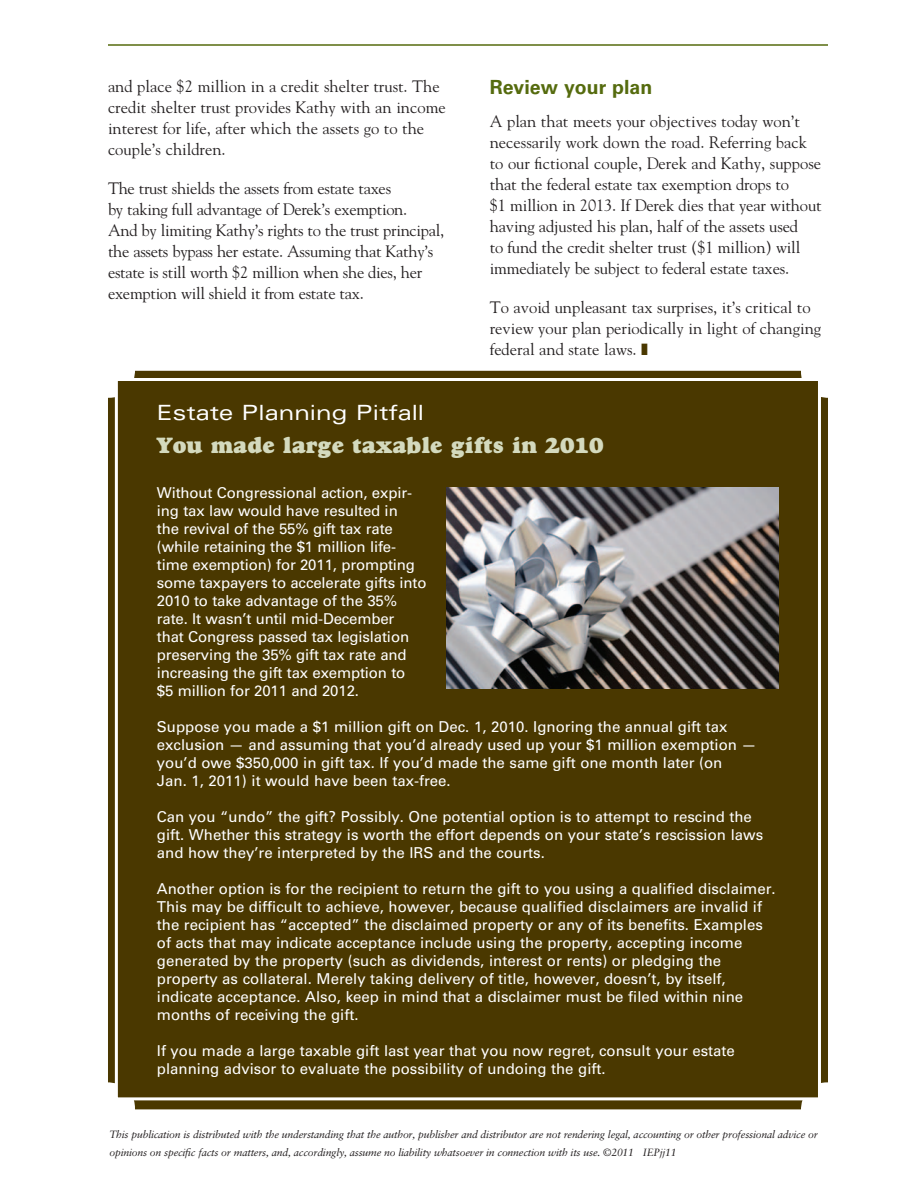
<style>
.page{position:relative;width:918px;height:1188px;background:#fff}
.page>*{position:absolute;margin:0;border:0;box-sizing:border-box;transform-origin:0 0}
.t1{font:22.5px "Goudy Std Heavyface";color:#d4dabe}
.t2{font:expanded 21px "Univers LT Std";color:#fff}
.t3{font:700 19.5px "Univers LT Std";color:#556b0e}
.t4{font:16.5px/21px "Goudy Std";letter-spacing:-.01em;color:#231f20}
.t5{font:15px/18px "Univers LT Std";color:#fff}
.t6{font:italic 10.5px/18px "Sabon LT Std";letter-spacing:-.02em;color:#231f20}
</style>
<div class="page">
<hr style="left:108px;top:44px;width:720px;height:2px;background:#556b0e">
<div style="left:109px;top:372px;width:718px;height:737px;background:#4a3800;border-radius:27px"></div>
<div style="left:115px;top:378px;width:706px;height:722px;border:3px solid #fff"></div>
<img style="left:446px;top:488px;width:333px;height:200px">
<p class="t4" style="left:108px;top:75px;width:339px">and place $2 million in a credit shelter trust. The credit shelter trust provides Kathy with an income interest for life, after which the assets go to the couple’s children.</p>
<p class="t4" style="left:108px;top:177px;width:338px">The trust shields the assets from estate taxes<br>by taking full advantage of Derek’s exemption.<br>And by limiting Kathy’s rights to the trust principal, the assets bypass her estate. Assuming that Kathy’s estate is still worth $2 million when she dies, her exemption will shield it from estate tax.</p>
<h3 class="t3" style="left:490px;top:75px;width:164px">Review your plan</h3>
<p class="t4" style="left:490px;top:110px;width:333px">A plan that meets your objectives today won’t necessarily work down the road. Referring back to our fictional couple, Derek and Kathy, suppose that the federal estate tax exemption drops to<br>$1 million in 2013. If Derek dies that year without having adjusted his plan, half of the assets used<br>to fund the credit shelter trust ($1 million) will immediately be subject to federal estate taxes.</p>
<p class="t4" style="left:490px;top:296px;width:333px">To avoid unpleasant tax surprises, it’s critical to review your plan periodically in light of changing federal and state laws.</p>
<h2 class="t2" style="left:157px;top:400px;width:269px">Estate Planning Pitfall</h2>
<h1 class="t1" style="left:157px;top:432px;width:448px">You made large taxable gifts in 2010</h1>
<p class="t5" style="left:157px;top:484px;width:271px">Without Congressional action, expir&shy;ing tax law would have resulted in<br>the revival of the 55% gift tax rate (while retaining the $1 million life&shy;time exemption) for 2011, prompting some taxpayers to accelerate gifts into 2010 to take advantage of the 35% rate. It wasn’t until mid-December<br>that Congress passed tax legislation preserving the 35% gift tax rate and increasing the gift tax exemption to<br>$5 million for 2011 and 2012.</p>
<p class="t5" style="left:157px;top:718px;width:601px">Suppose you made a $1 million gift on Dec. 1, 2010. Ignoring the annual gift tax exclusion — and assuming that you’d already used up your $1 million exemption — you’d owe $350,000 in gift tax. If you’d made the same gift one month later (on<br>Jan. 1, 2011) it would have been tax-free.</p>
<p class="t5" style="left:157px;top:808px;width:608px">Can you “undo” the gift? Possibly. One potential option is to attempt to rescind the gift. Whether this strategy is worth the effort depends on your state’s rescission laws and how they’re interpreted by the IRS and the courts.</p>
<p class="t5" style="left:157px;top:880px;width:620px">Another option is for the recipient to return the gift to you using a qualified disclaimer.<br>This may be difficult to achieve, however, because qualified disclaimers are invalid if the recipient has “accepted” the disclaimed property or any of its benefits. Examples of acts that may indicate acceptance include using the property, accepting income generated by the property (such as dividends, interest or rents) or pledging the property as collateral. Merely taking delivery of title, however, doesn’t, by itself, indicate acceptance. Also, keep in mind that a disclaimer must be filed within nine months of receiving the gift.</p>
<p class="t5" style="left:157px;top:1042px;width:580px">If you made a large taxable gift last year that you now regret, consult your estate planning advisor to evaluate the possibility of undoing the gift.</p>
<p class="t6" style="left:109px;top:1125px;width:710px">This publication is distributed with the understanding that the author, publisher and distributor are not rendering legal, accounting or other professional advice or opinions on specific facts or matters, and, accordingly, assume no liability whatsoever in connection with its use. ©2011 IEPjj11</p>
</div>
